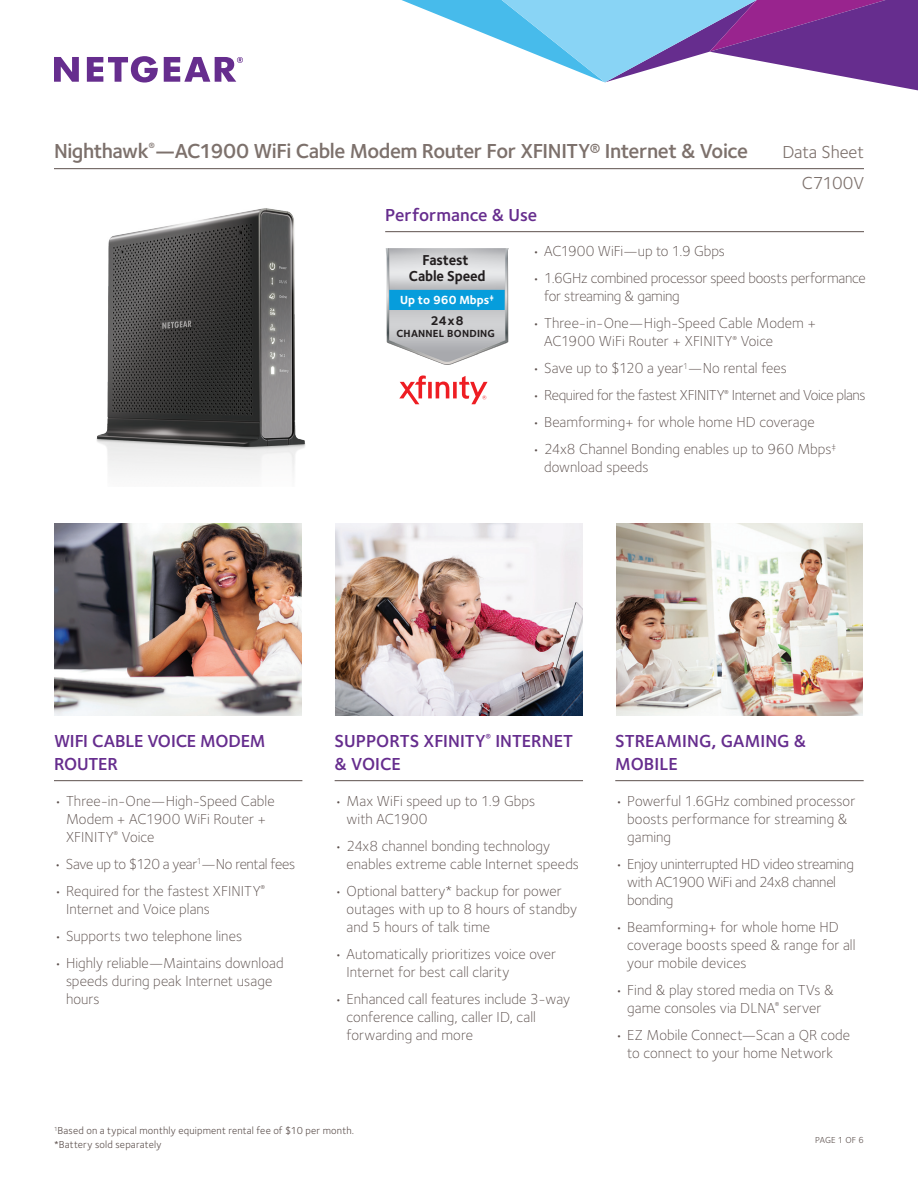
<style>
.page{position:relative;width:918px;height:1188px;background:#fff}
.page>*{position:absolute;margin:0;border:0;box-sizing:border-box;transform-origin:0 0}
.t1{font:600 21px "Foundry Sterling";letter-spacing:-.02em;color:#7d716c}
.t2{font:600 18px/22.5px "Foundry Sterling";color:#662d8e}
.t3{font:18px/31.5px "Foundry Sterling";letter-spacing:-.01em;color:#7d716c;text-align:right}
.t4{font:300 15px/18px "Foundry Sterling";color:#5d514e}
.t5{font:300 15px/18px "Foundry Sterling";letter-spacing:-.025em;color:#5d514e}
.t6{font:300 15px "Foundry Sterling";letter-spacing:-.03em;color:#5d514e}
.t7{font:700 14.85px/16.4px "Foundry Sterling";letter-spacing:-.01em;color:#231f20;text-align:center;scale:.95 1}
.t8{font:700 12.9px "Foundry Sterling";color:#231f20}
.t9{font:700 12.15px "Foundry Sterling";color:#fff}
.t10{font:700 10.65px "Foundry Sterling";letter-spacing:.02em;color:#231f20}
.t11{font:10.5px/13.5px "Foundry Sterling";letter-spacing:.015em;color:#5d514e}
.t12{font:9px "Foundry Sterling";letter-spacing:.02em;color:#5d514e}
</style>
<div class="page">
<svg style="left:401px;top:0;width:517px;height:91px"></svg>
<svg style="left:164px;top:57px;width:79px;height:25px"></svg>
<svg style="left:54px;top:57px;width:25px;height:25px"></svg>
<svg style="left:87px;top:56px;width:71px;height:27px"></svg>
<hr style="left:54px;top:168px;width:810px;height:1px;background:#5d514e">
<hr style="left:385px;top:231px;width:479px;height:1px;background:#5d514e">
<img style="left:97px;top:208px;width:208px;height:265px">
<img style="left:385px;top:248px;width:124px;height:117px">
<div style="left:389px;top:290px;width:116px;height:20px;background:#069ddc"></div>
<svg style="left:399px;top:375px;width:89px;height:29px"></svg>
<img style="left:55px;top:524px;width:247px;height:191px">
<hr style="left:54px;top:780px;width:248px;height:1px;background:#5d514e">
<img style="left:335px;top:524px;width:247px;height:191px">
<hr style="left:335px;top:780px;width:248px;height:1px;background:#5d514e">
<img style="left:616px;top:524px;width:247px;height:191px">
<hr style="left:615px;top:780px;width:249px;height:1px;background:#5d514e">
<h1 class="t1" style="left:54px;top:138px;width:695px">Nighthawk<sup>®</sup>—AC1900 WiFi Cable Modem Router For XFINITY® Internet &amp; Voice</h1>
<p class="t3" style="left:782px;top:136px;width:83px">Data Sheet<br>C7100V</p>
<p class="t2" style="left:385px;top:204px;width:154px">Performance &amp; Use</p>
<p class="t4" style="left:532px;top:242px;width:194px">• AC1900 WiFi—up to 1.9 Gbps</p>
<p class="t4" style="left:544px;top:269px;width:323px;text-indent:-12px">• 1.6GHz combined processor speed boosts performance for streaming &amp; gaming</p>
<p class="t4" style="left:544px;top:314px;width:273px;text-indent:-12px">• Three-in-One—High-Speed Cable Modem +<br>AC1900 WiFi Router + XFINITY<sup>®</sup> Voice</p>
<p class="t4" style="left:532px;top:359px;width:256px">• Save up to $120 a year<sup>1</sup>—No rental fees</p>
<p class="t5" style="left:532px;top:386px;width:335px">• Required for the fastest XFINITY<sup>®</sup> Internet and Voice plans</p>
<p class="t4" style="left:532px;top:413px;width:284px">• Beamforming+ for whole home HD coverage</p>
<p class="t4" style="left:544px;top:440px;width:294px;text-indent:-12px">• 24x8 Channel Bonding enables up to 960 Mbps<sup>‡ </sup>download speeds</p>
<p class="t7" style="left:409px;top:252px;width:82px">Fastest<br>Cable Speed</p>
<p class="t9" style="left:400px;top:293px;width:95px">Up to 960 Mbps<sup>‡</sup></p>
<p class="t8" style="left:430px;top:313px;width:35px">24x8</p>
<p class="t10" style="left:397px;top:327px;width:100px">CHANNEL BONDING</p>
<p class="t2" style="left:54px;top:730px;width:213px">WIFI CABLE VOICE MODEM<br>ROUTER</p>
<p class="t4" style="left:66px;top:791px;width:210px;text-indent:-12px">• Three-in-One—High-Speed Cable<br>Modem + AC1900 WiFi Router +<br>XFINITY<sup>®</sup> Voice</p>
<p class="t6" style="left:54px;top:855px;width:243px">• Save up to $120 a year<sup>1</sup>—No rental fees</p>
<p class="t4" style="left:66px;top:881px;width:201px;text-indent:-12px">• Required for the fastest XFINITY<sup>®<br></sup>Internet and Voice plans</p>
<p class="t4" style="left:54px;top:926px;width:190px">• Supports two telephone lines</p>
<p class="t4" style="left:66px;top:953px;width:219px;text-indent:-12px">• Highly reliable—Maintains download speeds during peak Internet usage hours</p>
<p class="t2" style="left:335px;top:730px;width:240px">SUPPORTS XFINITY<sup>®</sup> INTERNET &amp; VOICE</p>
<p class="t4" style="left:347px;top:791px;width:190px;text-indent:-12px">• Max WiFi speed up to 1.9 Gbps with AC1900</p>
<p class="t4" style="left:347px;top:836px;width:234px;text-indent:-12px">• 24x8 channel bonding technology enables extreme cable Internet speeds</p>
<p class="t4" style="left:347px;top:881px;width:232px;text-indent:-12px">• Optional battery* backup for power outages with up to 8 hours of standby and 5 hours of talk time</p>
<p class="t4" style="left:347px;top:944px;width:211px;text-indent:-12px">• Automatically prioritizes voice over<br>Internet for best call clarity</p>
<p class="t4" style="left:347px;top:989px;width:225px;text-indent:-12px">• Enhanced call features include 3-way conference calling, caller ID, call forwarding and more</p>
<p class="t11" style="left:54px;top:1124px;width:302px"><sup>1</sup>Based on a typical monthly equipment rental fee of $10 per month. *Battery sold separately</p>
<p class="t2" style="left:615px;top:730px;width:193px">STREAMING, GAMING &amp;<br>MOBILE</p>
<p class="t4" style="left:627px;top:791px;width:230px;text-indent:-12px">• Powerful 1.6GHz combined processor boosts performance for streaming &amp; gaming</p>
<p class="t5" style="left:627px;top:854px;width:228px;text-indent:-12px">• Enjoy uninterrupted HD video streaming with AC1900 WiFi and 24x8 channel bonding</p>
<p class="t4" style="left:627px;top:917px;width:230px;text-indent:-12px">• Beamforming+ for whole home HD coverage boosts speed &amp; range for all your mobile devices</p>
<p class="t4" style="left:615px;top:980px;width:220px;text-align:center">• Find &amp; play stored media on TVs &amp; game consoles via DLNA<sup>®</sup> server</p>
<p class="t4" style="left:615px;top:1025px;width:236px;text-align:center">• EZ Mobile Connect—Scan a QR code to connect to your home Network</p>
<p class="t12" style="left:815px;top:1135px;width:50px">PAGE 1 OF 6</p>
</div>
